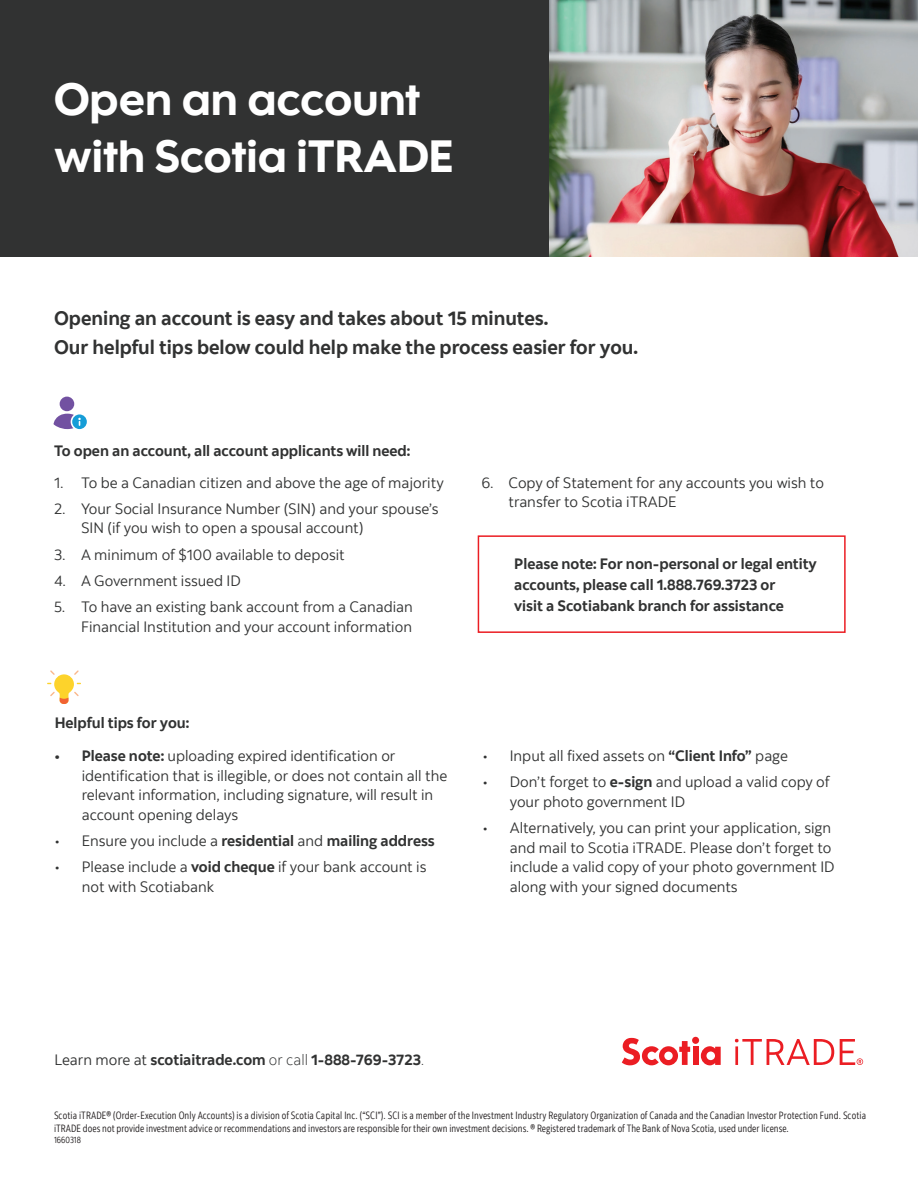
<style>
.page{position:relative;width:918px;height:1188px;background:#fff}
.page>*{position:absolute;margin:0;border:0;box-sizing:border-box;transform-origin:0 0}
.t1{font:45px/57px "Scotia Headline";color:#fff}
.t2{font:700 19.5px/28.5px "Scotia";color:#313232}
.t3{font:15px/19.5px "Scotia";color:#313232}
.t4{font:700 15px/21px "Scotia";color:#313232}
.t5{font:10.5px/13.5px "Scotia Legal";letter-spacing:.005em;color:#231f20}
.t6{font:9px "Scotia Legal";letter-spacing:.005em;color:#231f20}
.s1{font-weight:700}
.s2{font-weight:400}
.s3{font-weight:300}
</style>
<div class="page">
<div style="left:0;top:0;width:918px;height:256px;background:#313232"></div>
<img style="left:549px;top:0;width:369px;height:256px">
<div style="left:478px;top:535px;width:368px;height:98px;border:2px solid #eb1d23"></div>
<div style="left:692px;top:1037px;width:7px;height:7px;background:#eb1d23;border-radius:50%"></div>
<svg style="left:622px;top:1038px;width:68px;height:27px"></svg>
<div style="left:693px;top:1047px;width:5px;height:18px;background:#eb1d23"></div>
<svg style="left:701px;top:1046px;width:20px;height:19px"></svg>
<svg style="left:735px;top:1039px;width:99px;height:26px"></svg>
<svg style="left:840px;top:1039px;width:23px;height:26px"></svg>
<svg style="left:47px;top:670px;width:34px;height:34px"></svg>
<div style="left:72px;top:414px;width:15px;height:15px;background:#169dd7;border-radius:50%"></div>
<svg style="left:53px;top:414px;width:28px;height:15px"></svg>
<div style="left:60px;top:397px;width:14px;height:14px;background:#7251a1;border-radius:50%"></div>
<h1 class="t1" style="left:54px;top:71px;width:402px">Open an account with Scotia iTRADE</h1>
<h2 class="t2" style="left:54px;top:304px;width:586px">Opening an account is easy and takes about 15 minutes.<br>Our helpful tips below could help make the process easier for you.</h2>
<p class="t4" style="left:54px;top:441px;width:358px">To open an account, all account applicants will need:</p>
<p class="t3" style="left:54px;top:472px;width:391px">1. To be a Canadian citizen and above the age of majority</p>
<p class="t3" style="left:81px;top:499px;width:359px;text-indent:-27px">2. Your Social Insurance Number (SIN) and your spouse’s<br>SIN (if you wish to open a spousal account)</p>
<p class="t3" style="left:54px;top:544px;width:292px">3. A minimum of $100 available to deposit</p>
<p class="t3" style="left:54px;top:571px;width:188px">4. A Government issued ID</p>
<p class="t3" style="left:54px;top:597px;width:361px;text-align:right">5. To have an existing bank account from a Canadian<br>Financial Institution and your account information</p>
<p class="t4" style="left:55px;top:712px;width:136px">Helpful tips for you:</p>
<p class="t3" style="left:82px;top:746px;width:367px;text-indent:-27px"><span class="s1">• Please note:</span> uploading expired identification or identification that is illegible, or does not contain all the relevant information, including signature, will result in account opening delays</p>
<p class="t4" style="left:55px;top:830px;width:382px"><span class="s2">• Ensure you include a</span> residential <span class="s2">and</span> mailing address</p>
<p class="t3" style="left:82px;top:857px;width:346px;text-indent:-27px">• Please include a <span class="s1">void cheque</span> if your bank account is not with Scotiabank</p>
<p class="t3" style="left:508px;top:472px;width:317px;text-indent:-27px">6. Copy of Statement for any accounts you wish to transfer to Scotia iTRADE</p>
<p class="t4" style="left:514px;top:553px;width:304px">Please note: For non-personal or legal entity accounts, please call 1.888.769.3723 or<br>visit a Scotiabank branch for assistance</p>
<p class="t3" style="left:483px;top:746px;width:307px">• Input all fixed assets on <span class="s1">“Client Info”</span> page</p>
<p class="t3" style="left:510px;top:772px;width:321px;text-indent:-27px">• Don’t forget to <span class="s1">e-sign</span> and upload a valid copy of your photo government ID</p>
<p class="t3" style="left:510px;top:818px;width:327px;text-indent:-27px">• Alternatively, you can print your application, sign and mail to Scotia iTRADE. Please don’t forget to include a valid copy of your photo government ID along with your signed documents</p>
<p class="t4" style="left:54px;top:1049px;width:372px"><span class="s2">Learn more at</span> scotiaitrade.com <span class="s3">or call</span> 1-888-769-3723<span class="s3">.</span></p>
<p class="t5" style="left:54px;top:1108px;width:814px">Scotia iTRADE® (Order-Execution Only Accounts) is a division of Scotia Capital Inc. (“SCI”). SCI is a member of the Investment Industry Regulatory Organization of Canada and the Canadian Investor Protection Fund. Scotia iTRADE does not provide investment advice or recommendations and investors are responsible for their own investment decisions. ® Registered trademark of The Bank of Nova Scotia, used under license.</p>
<p class="t6" style="left:54px;top:1135px;width:29px">1660318</p>
</div>
